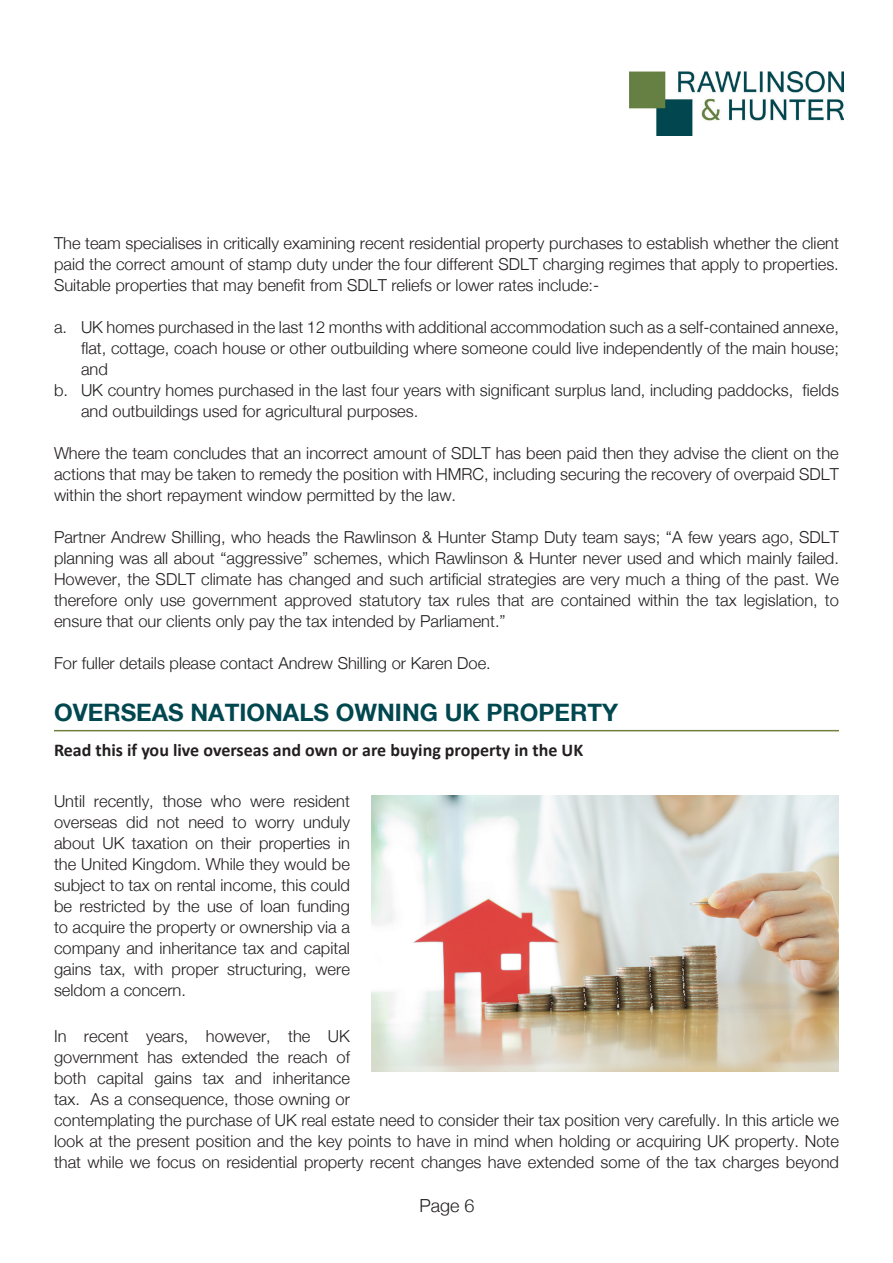
<style>
.page{position:relative;width:893px;height:1263px;background:#fff}
.page>*{position:absolute;margin:0;border:0;box-sizing:border-box;transform-origin:0 0}
.t1{font:700 24px "Helvetica Neue LT";color:#004750}
.Subheading{font:700 18px "Calibri";color:#231f20}
.t2{font:300 18px "Helvetica Neue LT";color:#231f20}
.Text{font:300 16.5px/21px "Helvetica Neue LT";color:#231f20;text-align:justify}
.Subheading-2{font:300 16.5px/21px "Helvetica Neue LT";color:#231f20;text-align:justify}
</style>
<div class="page">
<img style="left:629px;top:72px;width:215px;height:64px">
<hr style="left:54px;top:730px;width:785px;height:1px;background:#6f803d">
<img style="left:371px;top:795px;width:468px;height:276px">
<p class="Text" style="left:54px;top:232px;width:786px">The team specialises in critically examining recent residential property purchases to establish whether the client paid the correct amount of stamp duty under the four different SDLT charging regimes that apply to properties.<br>Suitable properties that may benefit from SDLT reliefs or lower rates include:-</p>
<p class="Text" style="left:81px;top:316px;width:759px;text-indent:-27px">a. UK homes purchased in the last 12 months with additional accommodation such as a self-contained annexe, flat, cottage, coach house or other outbuilding where someone could live independently of the main house; and</p>
<p class="Text" style="left:81px;top:379px;width:759px;text-indent:-27px">b. UK country homes purchased in the last four years with significant surplus land, including paddocks, fields and outbuildings used for agricultural purposes.</p>
<p class="Text" style="left:54px;top:442px;width:786px">Where the team concludes that an incorrect amount of SDLT has been paid then they advise the client on the actions that may be taken to remedy the position with HMRC, including securing the recovery of overpaid SDLT within the short repayment window permitted by the law.</p>
<p class="Text" style="left:54px;top:526px;width:786px">Partner Andrew Shilling, who heads the Rawlinson &amp; Hunter Stamp Duty team says; “A few years ago, SDLT planning was all about “aggressive” schemes, which Rawlinson &amp; Hunter never used and which mainly failed.<br>However, the SDLT climate has changed and such artificial strategies are very much a thing of the past. We therefore only use government approved statutory tax rules that are contained within the tax legislation, to ensure that our clients only pay the tax intended by Parliament.”</p>
<p class="Text" style="left:54px;top:652px;width:438px">For fuller details please contact Andrew Shilling or Karen Doe.</p>
<p class="t1" style="left:54px;top:698px;width:566px">OVERSEAS NATIONALS OWNING UK PROPERTY</p>
<p class="Subheading" style="left:54px;top:737px;width:531px">Read this if you live overseas and own or are buying property in the UK</p>
<p class="Subheading-2" style="left:54px;top:790px;width:297px">Until recently, those who were resident overseas did not need to worry unduly about UK taxation on their properties in the United Kingdom. While they would be subject to tax on rental income, this could be restricted by the use of loan funding to acquire the property or ownership via a company and inheritance tax and capital gains tax, with proper structuring, were seldom a concern.</p>
<p class="Text" style="left:54px;top:1025px;width:786px;text-align:left">In recent years, however, the UK<br>government has extended the reach of<br>both capital gains tax and inheritance<br>tax. As a consequence, those owning or<br>contemplating the purchase of UK real estate need to consider their tax position very carefully. In this article we look at the present position and the key points to have in mind when holding or acquiring UK property. Note that while we focus on residential property recent changes have extended some of the tax charges beyond</p>
<p class="t2" style="left:419px;top:1195px;width:57px">Page 6</p>
</div>
